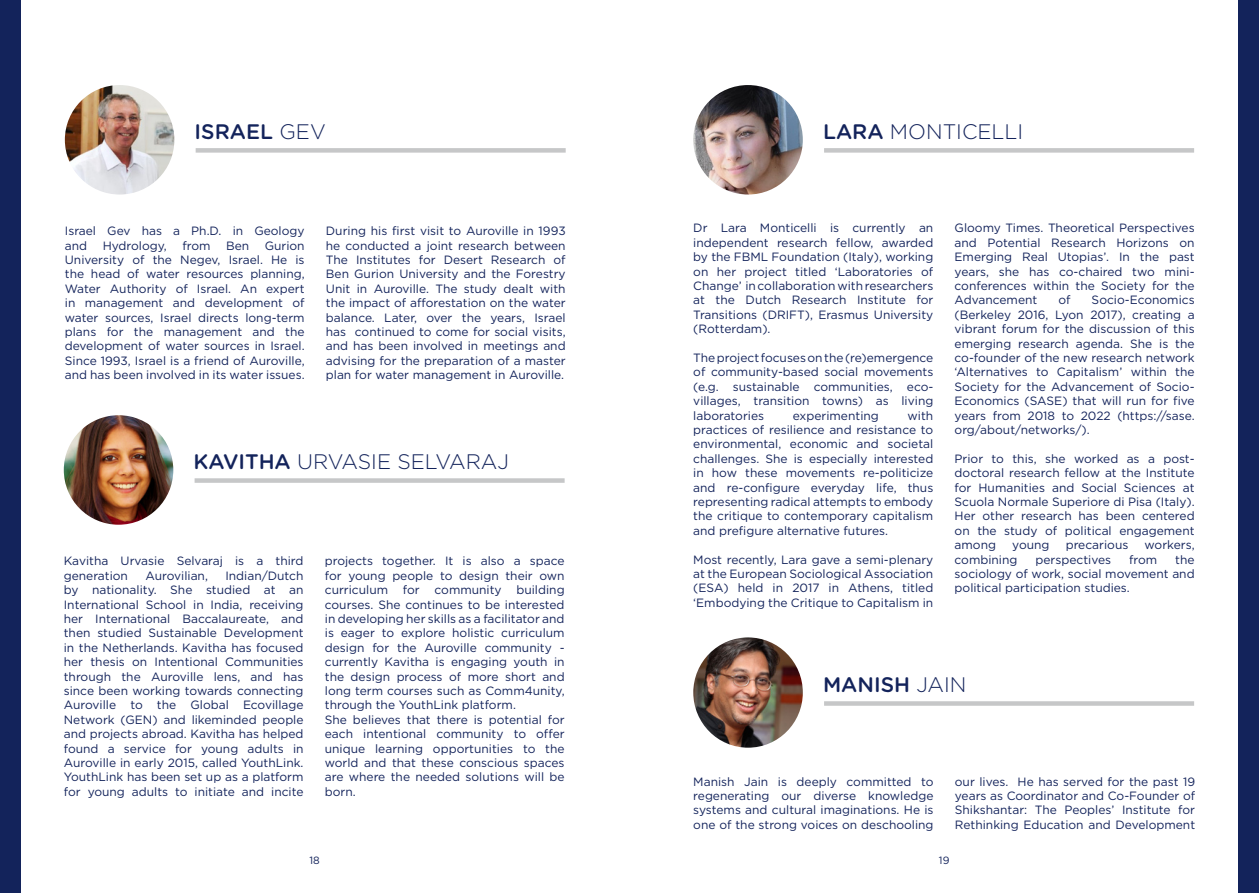
<style>
.page{position:relative;width:1259px;height:893px;background:#fff}
.page>*{position:absolute;margin:0;border:0;box-sizing:border-box;transform-origin:0 0}
.t1{font:300 21px "Gotham";color:#13235b}
.t2{font:500 21px "Gotham Rounded";color:#13235b}
.t3{font:12px/14.4px "Gotham";color:#13235b;text-align:justify}
.t4{font:10.5px "Gotham";color:#13235b}
.s1{font-family:"Gotham";font-weight:300}
.s2{font-family:"Gotham Rounded";font-weight:500}
</style>
<div class="page">
<div style="left:0;top:0;width:21px;height:893px;background:#13235b"></div>
<div style="left:1237px;top:0;width:22px;height:893px;background:#13235b"></div>
<div style="left:195px;top:478px;width:369px;height:5px;background:#c6c7c8"></div>
<img style="left:64px;top:415px;width:109px;height:110px;border-radius:55px">
<div style="left:196px;top:148px;width:370px;height:5px;background:#c6c7c8"></div>
<img style="left:65px;top:85px;width:109px;height:110px;border-radius:55px">
<div style="left:824px;top:148px;width:370px;height:5px;background:#c6c7c8"></div>
<img style="left:693px;top:85px;width:110px;height:110px;border-radius:55px">
<div style="left:824px;top:701px;width:370px;height:5px;background:#c6c7c8"></div>
<img style="left:693px;top:637px;width:110px;height:111px;border-radius:55px">
<h1 class="t2" style="left:195px;top:117px;width:133px">ISRAEL <span class="s1">GEV</span></h1>
<p class="t3" style="left:65px;top:224px;width:241px">Israel Gev has a Ph.D. in Geology and</p>
<p class="t3" style="left:103px;top:238px;width:66px">Hydrology,</p>
<p class="t3" style="left:182px;top:238px;width:30px">from</p>
<p class="t3" style="left:226px;top:238px;width:25px">Ben</p>
<p class="t3" style="left:65px;top:238px;width:241px;text-indent:200px">Gurion University of the Negev, Israel. He is the head of water resources planning, Water Authority of Israel. An expert in management and development of water sources, Israel directs long-term plans for the management and the development of water sources in Israel.<br>Since 1993, Israel is a friend of Auroville, and has been involved in its water issues.</p>
<p class="t3" style="left:326px;top:224px;width:241px">During his first visit to Auroville in 1993 he conducted a joint research between The Institutes for Desert Research of Ben Gurion University and the Forestry Unit in Auroville. The study dealt with the impact of afforestation on the water balance. Later, over the years, Israel has continued to come for social visits, and has been involved in meetings and advising for the preparation of a master plan for water management in Auroville.</p>
<h1 class="t1" style="left:193px;top:450px;width:317px"><span class="s2">KAVITHA</span> URVASIE SELVARAJ</h1>
<p class="t3" style="left:64px;top:554px;width:241px">Kavitha Urvasie Selvaraj is a third generation</p>
<p class="t3" style="left:64px;top:568px;width:241px;text-indent:162px">Indian/Dutch by nationality. She studied at an International School in India, receiving her International Baccalaureate, and then studied Sustainable Development in the Netherlands. Kavitha has focused her thesis on Intentional Communities through the Auroville lens, and has since been working towards connecting Auroville to the Global Ecovillage Network (GEN) and likeminded people and projects abroad. Kavitha has helped found a service for young adults in Auroville in early 2015, called YouthLink.<br>YouthLink has been set up as a platform for young adults to initiate and incite</p>
<p class="t3" style="left:145px;top:568px;width:64px">Aurovilian,</p>
<p class="t3" style="left:325px;top:554px;width:241px;text-align:left">projects together. It is also a space for young people to design their own curriculum for community building courses. She continues to be interested in developing her skills as a facilitator and is eager to explore holistic curriculum design for the Auroville community - currently Kavitha is engaging youth in the design process of more short and long term courses such as Comm4unity, through the YouthLink platform.<br>She believes that there is potential for each intentional community to offer unique learning opportunities to the world and that these conscious spaces are where the needed solutions will be born.</p>
<h1 class="t1" style="left:823px;top:120px;width:202px"><span class="s2">LARA</span> MONTICELLI</h1>
<p class="t3" style="left:693px;top:221px;width:241px">Dr Lara Monticelli is currently an independent research fellow, awarded by the FBML Foundation (Italy), working on her project titled ‘Laboratories of Change’ in collaboration with researchers at the Dutch Research Institute for Transitions (DRIFT), Erasmus University (Rotterdam).</p>
<p class="t3" style="left:693px;top:350px;width:241px">The project focuses on the (re)emergence of community-based social movements (e.g. sustainable communities, eco&shy;villages, transition towns) as living laboratories</p>
<p class="t3" style="left:693px;top:408px;width:241px;text-indent:214px">with practices of resilience and resistance to environmental, economic and societal challenges. She is especially interested in how these movements re-politicize and re-configure everyday life, thus representing radical attempts to embody the critique to contemporary capitalism and prefigure alternative futures.</p>
<p class="t3" style="left:693px;top:552px;width:241px">Most recently, Lara gave a semi-plenary at the European Sociological Association (ESA) held in 2017 in Athens, titled ‘Embodying the Critique to Capitalism in</p>
<p class="t3" style="left:793px;top:408px;width:87px">experimenting</p>
<p class="t3" style="left:954px;top:221px;width:241px">Gloomy Times. Theoretical Perspectives and Potential Research Horizons on Emerging Real Utopias’. In the past years, she has co-chaired two mini&shy;conferences within the Society for the Advancement</p>
<p class="t3" style="left:1058px;top:293px;width:14px">of</p>
<p class="t3" style="left:954px;top:293px;width:241px;text-indent:137px">Socio-Economics (Berkeley 2016, Lyon 2017), creating a vibrant forum for the discussion of this emerging research agenda. She is the co-founder of the new research network ‘Alternatives to Capitalism’ within the Society for the Advancement of Socio-Economics (SASE) that will run for five years from 2018 to 2022 (https://sase. org/about/networks/).</p>
<p class="t3" style="left:954px;top:451px;width:241px">Prior to this, she worked as a post&shy;doctoral research fellow at the Institute for Humanities and Social Sciences at Scuola Normale Superiore di Pisa (Italy).<br>Her other research has been centered on the study of political engagement among</p>
<p class="t3" style="left:1012px;top:537px;width:39px">young</p>
<p class="t3" style="left:1065px;top:537px;width:64px">precarious</p>
<p class="t3" style="left:1144px;top:537px;width:52px">workers,</p>
<p class="t3" style="left:954px;top:552px;width:64px">combining</p>
<p class="t3" style="left:1035px;top:552px;width:77px">perspectives</p>
<p class="t3" style="left:1129px;top:552px;width:30px">from</p>
<p class="t3" style="left:954px;top:552px;width:241px;text-indent:221px">the sociology of work, social movement and political participation studies.</p>
<h1 class="t2" style="left:823px;top:670px;width:145px">MANISH <span class="s1">JAIN</span></h1>
<p class="t3" style="left:693px;top:774px;width:242px">Manish Jain is deeply committed to regenerating our diverse knowledge systems and cultural imaginations. He is one of the strong voices on deschooling</p>
<p class="t3" style="left:955px;top:774px;width:242px">our lives. He has served for the past 19 years as Coordinator and Co-Founder of Shikshantar: The Peoples’ Institute for Rethinking Education and Development</p>
<p class="t4" style="left:309px;top:854px;width:12px">18</p>
<p class="t4" style="left:939px;top:854px;width:12px">19</p>
</div>
